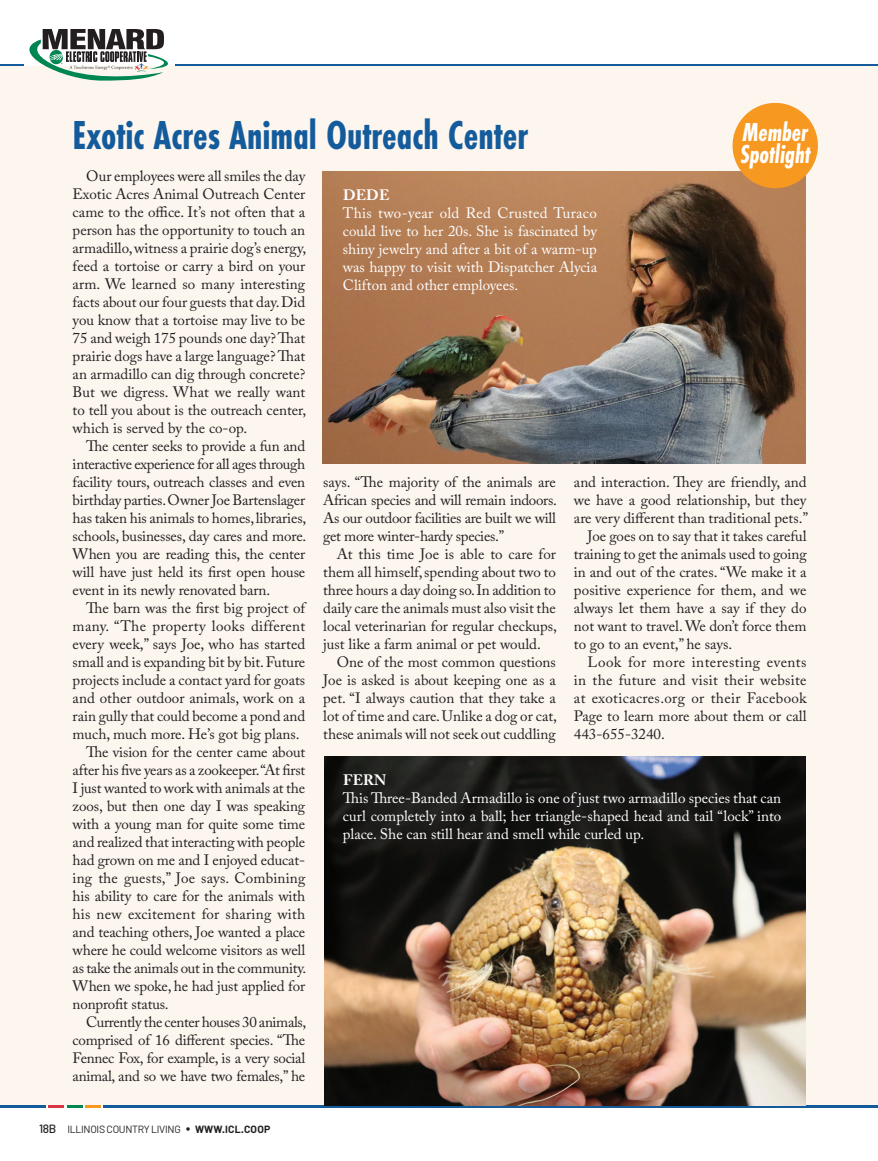
<style>
.page{position:relative;width:878px;height:1161px;background:#fff}
.page>*{position:absolute;margin:0;border:0;box-sizing:border-box;transform-origin:0 0}
.t1{font:700 42px "Futura PT Cond";color:#145b9c;scale:.93 1}
.t2{font:italic 700 27px/22.5px "Futura PT Cond";color:#fff;scale:.93 1}
.t3{font:15px/18px "Adobe Caslon Pro";letter-spacing:-.005em;color:#231f20;text-align:justify}
.t4{font:15px/18px "Adobe Caslon Pro";color:#fff;text-align:justify}
.t5{font:15px "Adobe Caslon Pro";letter-spacing:.02em;color:#231f20}
.t6{font:15px "Adobe Caslon Pro";letter-spacing:-.025em;color:#231f20}
.t7{font:15px "Adobe Caslon Pro";letter-spacing:.025em;color:#231f20}
.t8{font:15px "Adobe Caslon Pro";letter-spacing:.015em;color:#231f20}
.t9{font:15px "Adobe Caslon Pro";letter-spacing:.03em;color:#231f20}
.t10{font:700 15px "Adobe Caslon Pro";letter-spacing:.01em;color:#fff}
.t11{font:10.5px "Barlow";letter-spacing:-.03em;color:#231f20}
.s1{font-weight:500;font-size:12px}
.s2{font-size:15px}
.s3{font-weight:700}
</style>
<div class="page">
<hr style="left:176px;top:64px;width:702px;height:3px;background:#145b9c">
<hr style="left:0;top:64px;width:24px;height:3px;background:#145b9c">
<hr style="left:85px;top:1105px;width:16px;height:3px;background:#f79821">
<hr style="left:103px;top:1105px;width:775px;height:3px;background:#145b9c">
<hr style="left:48px;top:1105px;width:16px;height:3px;background:#d83547">
<hr style="left:0;top:1105px;width:46px;height:3px;background:#145b9c">
<hr style="left:67px;top:1105px;width:15px;height:3px;background:#008751">
<div style="left:0;top:67px;width:878px;height:1038px;background:#fcf6ef"></div>
<img style="left:322px;top:171px;width:484px;height:293px">
<img style="left:324px;top:756px;width:482px;height:349px">
<svg style="left:728px;top:102px;width:90px;height:90px"></svg>
<svg style="left:5px;top:29px;width:176px;height:52px"></svg>
<h1 class="t1" style="left:73px;top:111px;width:491px">Exotic Acres Animal Outreach Center</h1>
<p class="t3" style="left:73px;top:166px;width:235px;text-indent:14px">Our employees were all smiles the day Exotic Acres Animal Outreach Center came to the office. It’s not often that a person has the opportunity to touch an armadillo, witness a prairie dog’s energy, feed a tortoise or carry a bird on your arm. We learned so many interesting facts about our four guests that day. Did you know that a tortoise may live to be 75 and weigh 175 pounds one day? That prairie dogs have a large language? That an armadillo can dig through concrete?<br>But we digress. What we really want to tell you about is the outreach center, which is served by the co-op.</p>
<p class="t3" style="left:73px;top:436px;width:235px;text-indent:14px">The center seeks to provide a fun and interactive experience for all ages through facility tours, outreach classes and even birthday parties. Owner Joe Bartenslager has taken his animals to homes, libraries, schools, businesses, day cares and more.<br>When you are reading this, the center will have just held its first open house event in its newly renovated barn.</p>
<p class="t3" style="left:86px;top:598px;width:220px">The barn was the first big project of</p>
<p class="t5" style="left:73px;top:617px;width:234px">many. “The property looks different</p>
<p class="t3" style="left:73px;top:634px;width:234px">every week,” says Joe, who has started</p>
<p class="t3" style="left:73px;top:652px;width:234px">small and is expanding bit by bit. Future</p>
<p class="t3" style="left:73px;top:670px;width:234px">projects include a contact yard for goats</p>
<p class="t3" style="left:73px;top:688px;width:234px">and other outdoor animals, work on a</p>
<p class="t3" style="left:73px;top:706px;width:234px">rain gully that could become a pond and</p>
<p class="t3" style="left:73px;top:724px;width:228px">much, much more. He’s got big plans.</p>
<p class="t3" style="left:86px;top:742px;width:220px">The vision for the center came about</p>
<p class="t3" style="left:73px;top:760px;width:234px">after his five years as a zookeeper. “At first</p>
<p class="t3" style="left:73px;top:778px;width:234px">I just wanted to work with animals at the</p>
<p class="t3" style="left:73px;top:796px;width:234px">zoos, but then one day I was speaking</p>
<p class="t3" style="left:73px;top:814px;width:234px">with a young man for quite some time</p>
<p class="t3" style="left:73px;top:832px;width:234px">and realized that interacting with people</p>
<p class="t3" style="left:73px;top:850px;width:234px">had grown on me and I enjoyed educat-</p>
<p class="t3" style="left:73px;top:868px;width:234px">ing the guests,” Joe says. Combining</p>
<p class="t3" style="left:73px;top:886px;width:234px">his ability to care for the animals with</p>
<p class="t8" style="left:73px;top:905px;width:234px">his new excitement for sharing with</p>
<p class="t3" style="left:73px;top:922px;width:234px">and teaching others, Joe wanted a place</p>
<p class="t3" style="left:73px;top:940px;width:234px">where he could welcome visitors as well</p>
<p class="t3" style="left:73px;top:958px;width:235px">as take the animals out in the community.</p>
<p class="t3" style="left:73px;top:976px;width:234px">When we spoke, he had just applied for</p>
<p class="t3" style="left:73px;top:994px;width:98px">nonprofit status.</p>
<p class="t6" style="left:86px;top:1013px;width:222px">Currently the center houses 30 animals,</p>
<p class="t3" style="left:73px;top:1030px;width:234px">comprised of 16 different species. “The</p>
<p class="t3" style="left:73px;top:1048px;width:234px">Fennec Fox, for example, is a very social</p>
<p class="t3" style="left:73px;top:1066px;width:234px">animal, and so we have two females,” he</p>
<h2 class="t2" style="left:740px;top:120px;width:77px">Member<br>Spotlight</h2>
<p class="t10" style="left:343px;top:186px;width:48px">DEDE</p>
<p class="t4" style="left:343px;top:204px;width:255px">This two-year old Red Crusted Turaco could live to her 20s. She is fascinated by shiny jewelry and after a bit of a warm-up was happy to visit with Dispatcher Alycia Clifton and other employees.</p>
<p class="t3" style="left:323px;top:472px;width:235px">says. “The majority of the animals are African species and will remain indoors.<br>As our outdoor facilities are built we will get more winter-hardy species.”</p>
<p class="t3" style="left:323px;top:544px;width:235px;text-indent:14px">At this time Joe is able to care for them all himself, spending about two to three hours a day doing so. In addition to daily care the animals must also visit the local veterinarian for regular checkups, just like a farm animal or pet would.</p>
<p class="t3" style="left:323px;top:652px;width:235px;text-indent:14px">One of the most common questions Joe is asked is about keeping one as a pet. “I always caution that they take a lot of time and care. Unlike a dog or cat, these animals will not seek out cuddling</p>
<p class="t3" style="left:574px;top:472px;width:234px">and interaction. They are friendly, and</p>
<p class="t3" style="left:574px;top:490px;width:234px">we have a good relationship, but they</p>
<p class="t3" style="left:574px;top:508px;width:236px">are very different than traditional pets.”</p>
<p class="t3" style="left:587px;top:526px;width:221px">Joe goes on to say that it takes careful</p>
<p class="t3" style="left:574px;top:544px;width:234px">training to get the animals used to going</p>
<p class="t3" style="left:574px;top:562px;width:234px">in and out of the crates. “We make it a</p>
<p class="t3" style="left:574px;top:580px;width:234px">positive experience for them, and we</p>
<p class="t3" style="left:574px;top:598px;width:234px">always let them have a say if they do</p>
<p class="t3" style="left:574px;top:616px;width:234px">not want to travel. We don’t force them</p>
<p class="t3" style="left:574px;top:634px;width:160px">to go to an event,” he says.</p>
<p class="t9" style="left:587px;top:653px;width:220px">Look for more interesting events</p>
<p class="t5" style="left:574px;top:671px;width:234px">in the future and visit their website</p>
<p class="t7" style="left:574px;top:689px;width:234px">at exoticacres.org or their Facebook</p>
<p class="t3" style="left:574px;top:706px;width:234px">Page to learn more about them or call</p>
<p class="t3" style="left:574px;top:724px;width:92px">443-655-3240.</p>
<p class="t10" style="left:343px;top:771px;width:45px">FERN</p>
<p class="t4" style="left:343px;top:789px;width:440px">This Three-Banded Armadillo is one of just two armadillo species that can curl completely into a ball; her triangle-shaped head and tail “lock” into place. She can still hear and smell while curled up.</p>
<p class="t11" style="left:39px;top:1123px;width:233px"><span class="s1">18B</span> ILLINOIS COUNTRY LIVING <span class="s2">•</span> <span class="s3">WWW.ICL.COOP</span></p>
</div>
